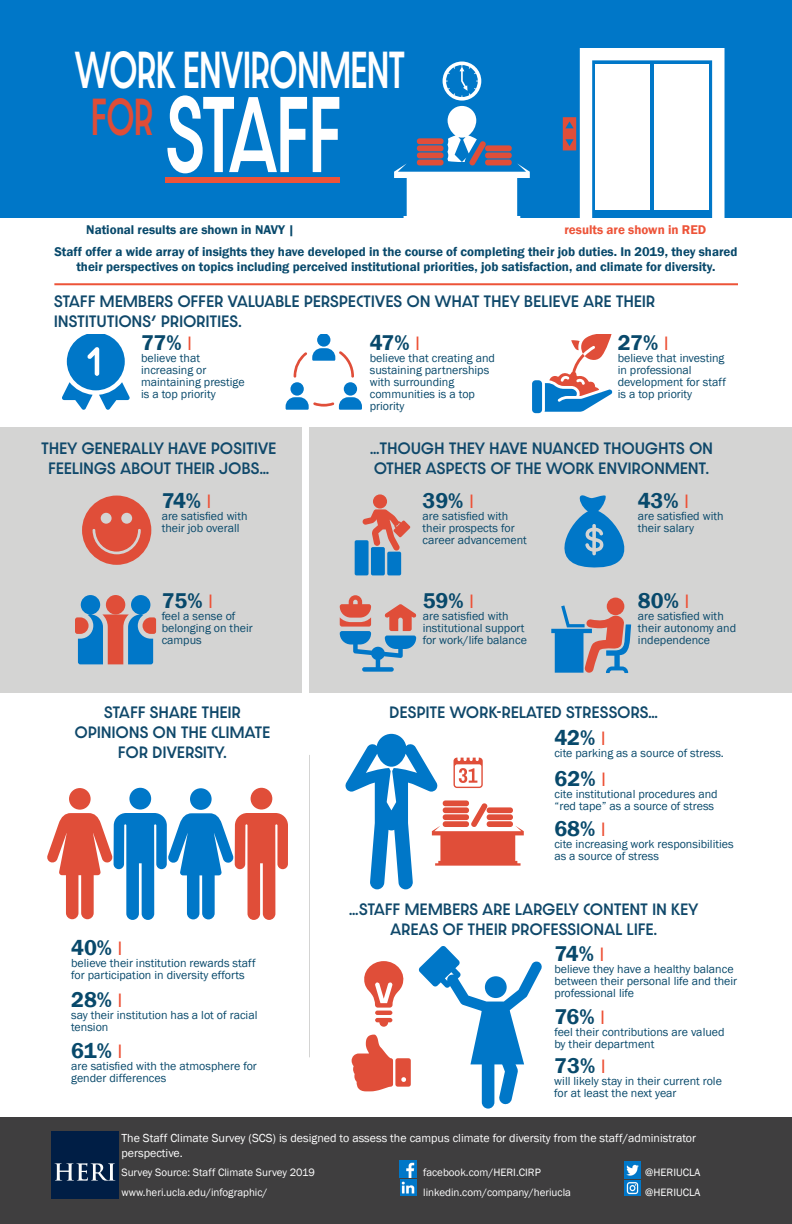
<style>
.page{position:relative;width:792px;height:1224px;background:#0077c8}
.page>*{position:absolute;margin:0;border:0;box-sizing:border-box;transform-origin:0 0}
.t1{font:500 91.1px "Dazzle Unicase";letter-spacing:-.01em;color:#fff;scale:.68 1}
.t2{font:500 44.1px "Dazzle Unicase";color:#fff;scale:.68 1}
.t3{font:600 22px "Franklin Gothic";color:#08496b}
.t4{font:500 14px/20px "Dazzle Unicase";letter-spacing:.03em;color:#0f486a;text-align:center}
.t5{font:600 13px/15.6px "Franklin Gothic";color:#08496b;text-align:center}
.t6{font:600 13px "Franklin Gothic";color:#ed5338}
.t7{font:12px/12px "Franklin Gothic";color:#08496b}
.t8{font:12px/14.4px "Franklin Gothic";color:#fff}
.t9{font:11px/20px "Franklin Gothic";color:#fff}
.s1{font-weight:400;font-size:20px;color:#ed5338}
</style>
<div class="page">
<svg style="left:394px;top:62px;width:136px;height:157px"></svg>
<svg style="left:563px;top:48px;width:162px;height:171px"></svg>
<div style="left:0;top:219px;width:792px;height:1005px;background:#fff"></div>
<div style="left:0;top:1117px;width:792px;height:107px;background:#3f3e3f"></div>
<div style="left:310px;top:427px;width:482px;height:266px;background:#d4d4d3"></div>
<div style="left:0;top:427px;width:302px;height:266px;background:#d4d4d3"></div>
<div style="left:165px;top:178px;width:174px;height:5px;background:#ed5338"></div>
<hr style="left:54px;top:283px;width:684px;height:2px;background:#ed5338">
<div style="left:52px;top:1131px;width:67px;height:68px;background:#001e45"></div>
<svg style="left:55px;top:1163px;width:60px;height:18px"></svg>
<img style="left:624px;top:1162px;width:17px;height:16px">
<img style="left:400px;top:1161px;width:16px;height:16px">
<img style="left:624px;top:1180px;width:17px;height:16px">
<img style="left:400px;top:1179px;width:16px;height:17px">
<svg style="left:62px;top:335px;width:68px;height:75px"></svg>
<svg style="left:294px;top:335px;width:60px;height:43px"></svg>
<div style="left:290px;top:382px;width:14px;height:14px;background:#0077c8;border-radius:50%"></div>
<div style="left:344px;top:382px;width:13px;height:14px;background:#0077c8;border-radius:50%"></div>
<svg style="left:286px;top:397px;width:76px;height:13px"></svg>
<div style="left:82px;top:496px;width:69px;height:69px;background:#e04e39;border-radius:50%"></div>
<svg style="left:93px;top:529px;width:48px;height:26px"></svg>
<div style="left:101px;top:513px;width:11px;height:11px;background:#d4d4d3;border-radius:50%"></div>
<div style="left:121px;top:513px;width:11px;height:11px;background:#d4d4d3;border-radius:50%"></div>
<svg style="left:75px;top:595px;width:81px;height:69px"></svg>
<div style="left:373px;top:494px;width:14px;height:15px;background:#e04e39;border-radius:50%"></div>
<svg style="left:362px;top:509px;width:48px;height:42px"></svg>
<div style="left:355px;top:540px;width:14px;height:35px;background:#0077c8;border-radius:2px"></div>
<div style="left:371px;top:547px;width:14px;height:28px;background:#0077c8;border-radius:2px"></div>
<div style="left:387px;top:552px;width:14px;height:23px;background:#0077c8;border-radius:2px"></div>
<svg style="left:564px;top:495px;width:61px;height:72px"></svg>
<svg style="left:340px;top:595px;width:76px;height:77px"></svg>
<div style="left:607px;top:598px;width:17px;height:17px;background:#e04e39;border-radius:50%"></div>
<svg style="left:551px;top:605px;width:80px;height:68px"></svg>
<div style="left:129px;top:788px;width:22px;height:22px;background:#0077c8;border-radius:50%"></div>
<div style="left:190px;top:788px;width:22px;height:22px;background:#0077c8;border-radius:50%"></div>
<div style="left:69px;top:788px;width:22px;height:22px;background:#e04e39;border-radius:50%"></div>
<svg style="left:47px;top:813px;width:241px;height:107px"></svg>
<div style="left:251px;top:788px;width:21px;height:22px;background:#e04e39;border-radius:50%"></div>
<svg style="left:346px;top:734px;width:178px;height:155px"></svg>
<svg style="left:419px;top:946px;width:123px;height:163px"></svg>
<div style="left:532px;top:380px;width:10px;height:33px;background:#0077c8;border-radius:4px"></div>
<svg style="left:545px;top:335px;width:67px;height:77px"></svg>
<hr style="left:375px;top:1011px;width:17px;height:4px;background:#e04e39;border-radius:2px">
<svg style="left:375px;top:1018px;width:17px;height:9px"></svg>
<svg style="left:364px;top:961px;width:40px;height:47px"></svg>
<svg style="left:352px;top:1035px;width:59px;height:56px"></svg>
<hr style="left:309px;top:755px;width:1px;height:302px;background:#d4d4d3">
<h2 class="t2" style="left:75px;top:37px;width:486px">WORK ENVIRONMENT</h2>
<h1 class="t1" style="left:91px;top:66px;width:369px"><sup>FOR</sup> STAFF</h1>
<p class="t5" style="left:86px;top:222px;width:210px">National results are shown in NAVY |</p>
<p class="t6" style="left:564px;top:221px;width:143px">results are shown in RED</p>
<p class="t5" style="left:54px;top:244px;width:685px">Staff offer a wide array of insights they have developed in the course of completing their job duties. In 2019, they shared their perspectives on topics including perceived institutional priorities, job satisfaction, and climate for diversity.</p>
<p class="t4" style="left:54px;top:291px;width:602px;text-align:left">STAFF MEMBERS OFFER VALUABLE PERSPECTIVES ON WHAT THEY BELIEVE ARE THEIR<br>INSTITUTIONS’ PRIORITIES.</p>
<h3 class="t3" style="left:141px;top:329px;width:53px">77% <span class="s1">I</span></h3>
<p class="t7" style="left:141px;top:353px;width:105px">believe that increasing or maintaining prestige is a top priority</p>
<h3 class="t3" style="left:370px;top:329px;width:52px">47% <span class="s1">I</span></h3>
<p class="t7" style="left:370px;top:353px;width:127px">believe that creating and sustaining partnerships with surrounding communities is a top priority</p>
<h3 class="t3" style="left:618px;top:329px;width:52px">27% <span class="s1">I</span></h3>
<p class="t7" style="left:618px;top:353px;width:110px">believe that investing in professional development for staff is a top priority</p>
<p class="t4" style="left:41px;top:438px;width:236px">THEY GENERALLY HAVE POSITIVE<br>FEELINGS ABOUT THEIR JOBS…</p>
<p class="t4" style="left:370px;top:438px;width:344px;text-align:left">…THOUGH THEY HAVE NUANCED THOUGHTS ON<br>OTHER ASPECTS OF THE WORK ENVIRONMENT.</p>
<h3 class="t3" style="left:162px;top:487px;width:51px">74% <span class="s1">I</span></h3>
<p class="t7" style="left:162px;top:510px;width:87px">are satisfied with their job overall</p>
<h3 class="t3" style="left:423px;top:487px;width:53px">39% <span class="s1">I</span></h3>
<p class="t7" style="left:423px;top:510px;width:106px">are satisfied with their prospects for career advancement</p>
<h3 class="t3" style="left:638px;top:487px;width:53px">43% <span class="s1">I</span></h3>
<p class="t7" style="left:638px;top:510px;width:87px">are satisfied with their salary</p>
<h3 class="t3" style="left:162px;top:588px;width:53px">75% <span class="s1">I</span></h3>
<p class="t7" style="left:162px;top:611px;width:93px">feel a sense of belonging on their campus</p>
<p class="t4" style="left:75px;top:703px;width:197px">STAFF SHARE THEIR<br>OPINIONS ON THE CLIMATE<br>FOR DIVERSITY.</p>
<h3 class="t3" style="left:71px;top:934px;width:53px">40% <span class="s1">I</span></h3>
<p class="t7" style="left:71px;top:957px;width:186px">believe their institution rewards staff for participation in diversity efforts</p>
<h3 class="t3" style="left:71px;top:986px;width:53px">28% <span class="s1">I</span></h3>
<p class="t7" style="left:71px;top:1010px;width:188px">say their institution has a lot of racial tension</p>
<h3 class="t3" style="left:71px;top:1037px;width:53px">61% <span class="s1">I</span></h3>
<p class="t7" style="left:71px;top:1060px;width:187px">are satisfied with the atmosphere for gender differences</p>
<h3 class="t3" style="left:423px;top:588px;width:53px">59% <span class="s1">I</span></h3>
<p class="t7" style="left:423px;top:611px;width:106px">are satisfied with institutional support for work/life balance</p>
<h3 class="t3" style="left:638px;top:588px;width:53px">80% <span class="s1">I</span></h3>
<p class="t7" style="left:638px;top:611px;width:100px">are satisfied with their autonomy and independence</p>
<p class="t4" style="left:390px;top:703px;width:270px">DESPITE WORK-RELATED STRESSORS…</p>
<h3 class="t3" style="left:554px;top:724px;width:53px">42% <span class="s1">I</span></h3>
<p class="t7" style="left:554px;top:747px;width:171px">cite parking as a source of stress.</p>
<h3 class="t3" style="left:555px;top:765px;width:53px">62% <span class="s1">I</span></h3>
<p class="t7" style="left:555px;top:788px;width:165px">cite institutional procedures and “red tape” as a source of stress</p>
<h3 class="t3" style="left:554px;top:815px;width:53px">68% <span class="s1">I</span></h3>
<p class="t7" style="left:554px;top:838px;width:181px">cite increasing work responsibilities as a source of stress</p>
<p class="t4" style="left:349px;top:899px;width:350px">…STAFF MEMBERS ARE LARGELY CONTENT IN KEY<br>AREAS OF THEIR PROFESSIONAL LIFE.</p>
<h3 class="t3" style="left:554px;top:940px;width:51px">74% <span class="s1">I</span></h3>
<p class="t7" style="left:554px;top:964px;width:184px">believe they have a healthy balance between their personal life and their professional life</p>
<h3 class="t3" style="left:554px;top:1003px;width:52px">76% <span class="s1">I</span></h3>
<p class="t7" style="left:554px;top:1026px;width:172px">feel their contributions are valued by their department</p>
<h3 class="t3" style="left:554px;top:1052px;width:53px">73% <span class="s1">I</span></h3>
<p class="t7" style="left:554px;top:1075px;width:169px">will likely stay in their current role for at least the next year</p>
<p class="t8" style="left:121px;top:1131px;width:576px">The Staff Climate Survey (SCS) is designed to assess the campus climate for diversity from the staff/administrator perspective.</p>
<p class="t9" style="left:121px;top:1163px;width:195px">Survey Source: Staff Climate Survey 2019 www.heri.ucla.edu/infographic/</p>
<p class="t9" style="left:423px;top:1163px;width:119px">facebook.com/HERI.CIRP</p>
<p class="t9" style="left:645px;top:1163px;width:57px">@HERIUCLA</p>
<p class="t9" style="left:423px;top:1183px;width:149px">linkedin.com/company/heriucla</p>
<p class="t9" style="left:645px;top:1183px;width:57px">@HERIUCLA</p>
</div>
